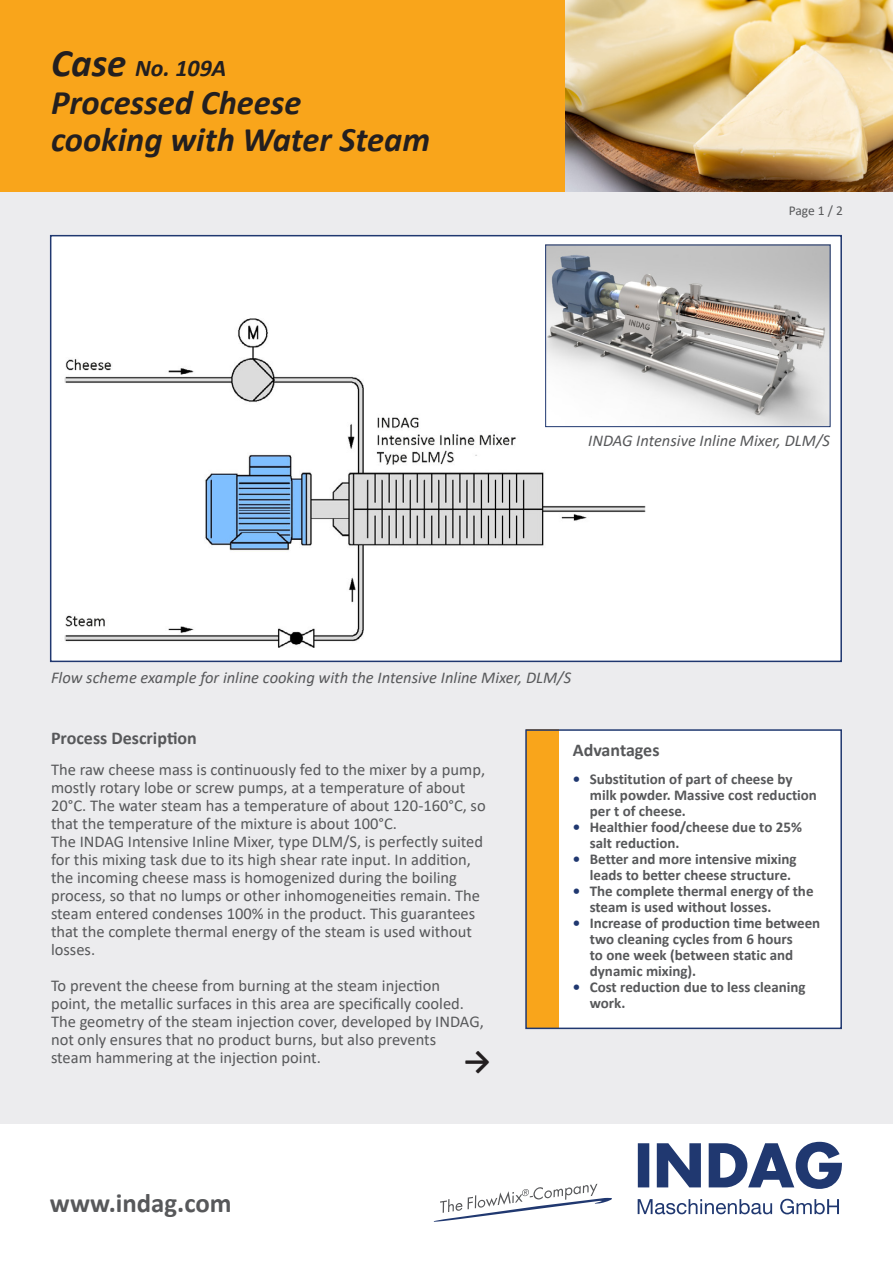
<style>
.page{position:relative;width:893px;height:1263px;background:#fff}
.page>*{position:absolute;margin:0;border:0;box-sizing:border-box;transform-origin:0 0}
.t1{font:italic 700 34.5px/37.5px "Calibri";color:#231f20}
.t2{font:700 30.6px "Calibri";color:#231f20}
.t3{font:700 26.85px "Calibri";color:#57585a}
.t4{font:italic 700 24px "Calibri";color:#231f20}
.t5{font:700 18px "Calibri";color:#57585a}
.t6{font:16.5px/18px "Calibri";color:#57585a}
.t7{font:italic 16.5px "Calibri";color:#57585a}
.t8{font:700 15px/16px "Calibri";color:#57585a}
.t9{font:13.5px "Calibri";color:#57585a}
.s1{font-size:39px}
.s2{color:#203870}
</style>
<div class="page">
<div style="left:0;top:191px;width:893px;height:933px;background:#ececee"></div>
<div style="left:0;top:0;width:893px;height:191px;background:#f9a51b"></div>
<svg style="left:638px;top:1199px;width:201px;height:15px"></svg>
<svg style="left:638px;top:1142px;width:204px;height:47px"></svg>
<svg style="left:434px;top:1184px;width:178px;height:38px"></svg>
<div style="left:51px;top:236px;width:790px;height:425px;background:#fff"></div>
<img style="left:64px;top:318px;width:602px;height:330px">
<div style="left:50px;top:235px;width:792px;height:427px;border:2px solid #203870"></div>
<img style="left:566px;top:0;width:327px;height:191px">
<div style="left:526px;top:730px;width:315px;height:297px;background:#fff"></div>
<div style="left:526px;top:729px;width:33px;height:300px;background:#f9a51b"></div>
<div style="left:525px;top:729px;width:317px;height:300px;border:2px solid #203870"></div>
<img style="left:547px;top:246px;width:282px;height:179px">
<div style="left:545px;top:244px;width:286px;height:183px;border:1px solid #203870"></div>
<h3 class="t4" style="left:51px;top:60px;width:177px"><span class="s1">Case</span> No. 109A</h3>
<h1 class="t1" style="left:51px;top:86px;width:381px">Processed Cheese<br>cooking with Water Steam</h1>
<p class="t9" style="left:789px;top:201px;width:56px">Page 1 / 2</p>
<p class="t7" style="left:588px;top:434px;width:243px">INDAG Intensive Inline Mixer, DLM/S</p>
<p class="t7" style="left:51px;top:671px;width:522px">Flow scheme example for inline cooking with the Intensive Inline Mixer, DLM/S</p>
<p class="t5" style="left:51px;top:726px;width:147px">Process Description</p>
<p class="t6" style="left:51px;top:760px;width:436px">The raw cheese mass is continuously fed to the mixer by a pump, mostly rotary lobe or screw pumps, at a temperature of about 20°C. The water steam has a temperature of about 120-160°C, so that the temperature of the mixture is about 100°C.<br>The INDAG Intensive Inline Mixer, type DLM/S, is perfectly suited for this mixing task due to its high shear rate input. In addition, the incoming cheese mass is homogenized during the boiling process, so that no lumps or other inhomogeneities remain. The steam entered condenses 100% in the product. This guarantees that the complete thermal energy of the steam is used without losses.</p>
<p class="t6" style="left:51px;top:976px;width:434px">To prevent the cheese from burning at the steam injection<br>point, the metallic surfaces in this area are specifically cooled.<br>The geometry of the steam injection cover, developed by INDAG, not only ensures that no product burns, but also prevents<br>steam hammering at the injection point.</p>
<h2 class="t2" style="left:463px;top:1039px;width:29px">→</h2>
<h3 class="t3" style="left:50px;top:1184px;width:183px">www.indag.com</h3>
<p class="t5" style="left:573px;top:737px;width:88px">Advantages</p>
<p class="t8" style="left:590px;top:770px;width:229px;text-indent:-17px"><span class="s2">•</span> Substitution of part of cheese by milk powder. Massive cost reduction per t of cheese.</p>
<p class="t8" style="left:590px;top:818px;width:214px;text-indent:-17px"><span class="s2">•</span> Healthier food/cheese due to 25% salt reduction.</p>
<p class="t8" style="left:590px;top:851px;width:208px;text-indent:-17px"><span class="s2">•</span> Better and more intensive mixing leads to better cheese structure.</p>
<p class="t8" style="left:590px;top:883px;width:225px;text-indent:-17px"><span class="s2">•</span> The complete thermal energy of the steam is used without losses.</p>
<p class="t8" style="left:590px;top:915px;width:232px;text-indent:-17px"><span class="s2">•</span> Increase of production time between two cleaning cycles from 6 hours<br>to one week (between static and dynamic mixing).</p>
<p class="t8" style="left:590px;top:979px;width:217px;text-indent:-17px"><span class="s2">•</span> Cost reduction due to less cleaning work.</p>
</div>
